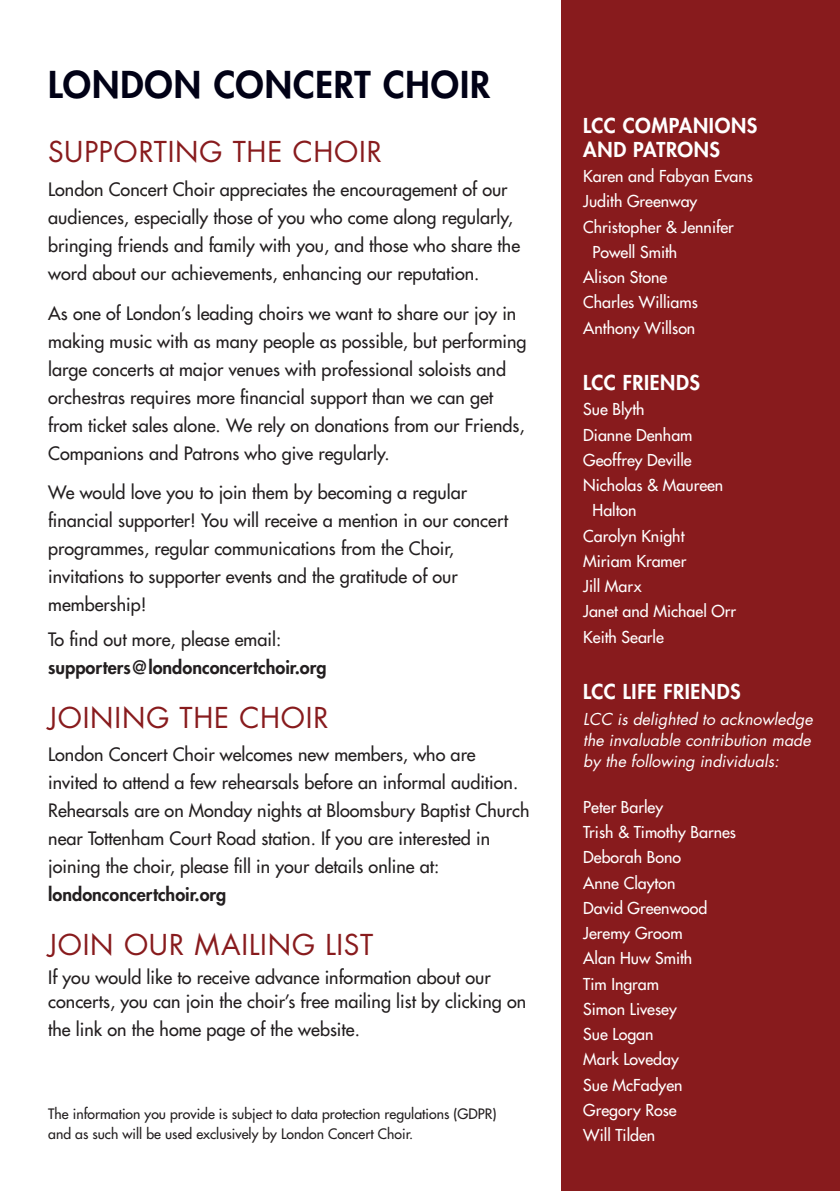
<style>
.page{position:relative;width:840px;height:1191px;background:#fff}
.page>*{position:absolute;margin:0;border:0;box-sizing:border-box;transform-origin:0 0}
.LCC1{font:800 36px "Futura Std";letter-spacing:.025em;color:#010116}
.LCC2{font:28px "Futura Std";letter-spacing:.03em;color:#881b1d}
.LCC3{font:800 20px/24px "Futura Std";letter-spacing:.025em;color:#fff}
.Sans{font:500 18px/28px "Futura Std";color:#231f20}
.Sans-2{font:800 18px/28px "Futura Std";color:#231f20}
.Sans_Smaller{font:500 16px "Futura Std";color:#fff}
.Sans_Small{font:italic 16px/21px "Futura Std";color:#fff}
.Sans-3{font:500 14px/20px "Futura Std";color:#231f20}
.s1{font-weight:500}
.s2{font-weight:800}
</style>
<div class="page">
<div style="left:561px;top:0;width:278px;height:1191px;background:#881b1d"></div>
<p class="LCC1" style="left:48px;top:62px;width:443px">LONDON CONCERT CHOIR</p>
<p class="LCC2" style="left:48px;top:134px;width:335px">SUPPORTING THE CHOIR</p>
<p class="Sans" style="left:48px;top:176px;width:473px">London Concert Choir appreciates the encouragement of our audiences, especially those of you who come along regularly, bringing friends and family with you, and those who share the word about our achievements, enhancing our reputation.</p>
<p class="Sans" style="left:48px;top:299px;width:479px">As one of London’s leading choirs we want to share our joy in making music with as many people as possible, but performing large concerts at major venues with professional soloists and orchestras requires more financial support than we can get from ticket sales alone. We rely on donations from our Friends, Companions and Patrons who give regularly.</p>
<p class="Sans" style="left:48px;top:478px;width:461px">We would love you to join them by becoming a regular financial supporter! You will receive a mention in our concert programmes, regular communications from the Choir, invitations to supporter events and the gratitude of our membership!</p>
<p class="Sans-2" style="left:48px;top:625px;width:279px"><span class="s1">To find out more, please email: </span>supporters@londonconcertchoir.org</p>
<p class="LCC2" style="left:48px;top:699px;width:282px">JOINING THE CHOIR</p>
<p class="Sans" style="left:48px;top:741px;width:482px">London Concert Choir welcomes new members, who are invited to attend a few rehearsals before an informal audition.<br>Rehearsals are on Monday nights at Bloomsbury Baptist Church near Tottenham Court Road station. If you are interested in joining the choir, please fill in your details online at: <span class="s2">londonconcertchoir.org</span></p>
<p class="LCC2" style="left:48px;top:926px;width:326px">JOIN OUR MAILING LIST</p>
<p class="Sans" style="left:48px;top:966px;width:479px;line-height:24px">If you would like to receive advance information about our concerts, you can join the choir’s free mailing list by clicking on</p>
<p class="Sans" style="left:48px;top:1016px;width:313px">the link on the home page of the website.</p>
<p class="Sans-3" style="left:48px;top:1104px;width:449px">The information you provide is subject to data protection regulations (GDPR) and as such will be used exclusively by London Concert Choir.</p>
<p class="LCC3" style="left:583px;top:113px;width:175px">LCC COMPANIONS<br>AND PATRONS</p>
<p class="Sans_Smaller" style="left:583px;top:166px;width:171px">Karen and Fabyan Evans</p>
<p class="Sans_Smaller" style="left:583px;top:191px;width:115px">Judith Greenway</p>
<p class="Sans_Smaller" style="left:583px;top:217px;width:152px">Christopher &amp; Jennifer</p>
<p class="Sans_Smaller" style="left:592px;top:242px;width:86px">Powell Smith</p>
<p class="Sans_Smaller" style="left:583px;top:267px;width:85px">Alison Stone</p>
<p class="Sans_Smaller" style="left:583px;top:292px;width:116px">Charles Williams</p>
<p class="Sans_Smaller" style="left:583px;top:318px;width:113px">Anthony Willson</p>
<p class="LCC3" style="left:583px;top:371px;width:118px">LCC FRIENDS</p>
<p class="Sans_Smaller" style="left:583px;top:399px;width:63px">Sue Blyth</p>
<p class="Sans_Smaller" style="left:583px;top:425px;width:111px">Dianne Denham</p>
<p class="Sans_Smaller" style="left:583px;top:450px;width:110px">Geoffrey Deville</p>
<p class="Sans_Smaller" style="left:583px;top:475px;width:141px">Nicholas &amp; Maureen</p>
<p class="Sans_Smaller" style="left:592px;top:500px;width:46px">Halton</p>
<p class="Sans_Smaller" style="left:583px;top:526px;width:103px">Carolyn Knight</p>
<p class="Sans_Smaller" style="left:583px;top:551px;width:104px">Miriam Kramer</p>
<p class="Sans_Smaller" style="left:583px;top:576px;width:60px">Jill Marx</p>
<p class="Sans_Smaller" style="left:583px;top:601px;width:154px">Janet and Michael Orr</p>
<p class="Sans_Smaller" style="left:583px;top:627px;width:82px">Keith Searle</p>
<p class="LCC3" style="left:583px;top:680px;width:159px">LCC LIFE FRIENDS</p>
<p class="Sans_Small" style="left:583px;top:708px;width:231px">LCC is delighted to acknowledge the invaluable contribution made by the following individuals:</p>
<p class="Sans_Smaller" style="left:583px;top:797px;width:81px">Peter Barley</p>
<p class="Sans_Smaller" style="left:583px;top:822px;width:154px">Trish &amp; Timothy Barnes</p>
<p class="Sans_Smaller" style="left:583px;top:847px;width:99px">Deborah Bono</p>
<p class="Sans_Smaller" style="left:583px;top:872px;width:94px">Anne Clayton</p>
<p class="Sans_Smaller" style="left:583px;top:898px;width:125px">David Greenwood</p>
<p class="Sans_Smaller" style="left:583px;top:923px;width:101px">Jeremy Groom</p>
<p class="Sans_Smaller" style="left:583px;top:948px;width:110px">Alan Huw Smith</p>
<p class="Sans_Smaller" style="left:583px;top:973px;width:77px">Tim Ingram</p>
<p class="Sans_Smaller" style="left:583px;top:999px;width:95px">Simon Livesey</p>
<p class="Sans_Smaller" style="left:583px;top:1024px;width:72px">Sue Logan</p>
<p class="Sans_Smaller" style="left:583px;top:1049px;width:97px">Mark Loveday</p>
<p class="Sans_Smaller" style="left:583px;top:1074px;width:101px">Sue McFadyen</p>
<p class="Sans_Smaller" style="left:583px;top:1100px;width:95px">Gregory Rose</p>
<p class="Sans_Smaller" style="left:583px;top:1125px;width:73px">Will Tilden</p>
</div>
